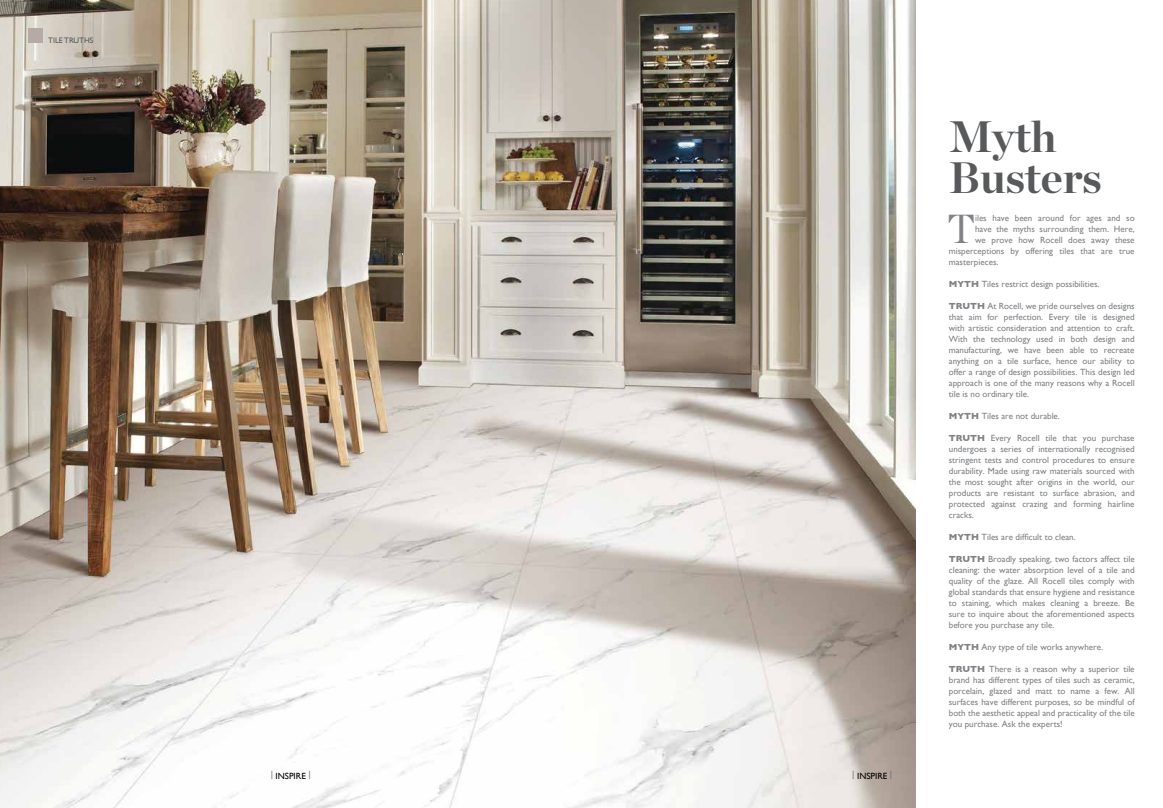
<style>
.page{position:relative;width:1163px;height:808px;background:#fff}
.page>*{position:absolute;margin:0;border:0;box-sizing:border-box;transform-origin:0 0}
.t1{font:700 44px/40.8px "Chronicle Display";color:#58595b}
.t2{font:40.6px "Chronicle Display";color:#808285}
.t3{font:9px/11px "Gill Sans";color:#808285;text-align:justify}
.t4{font:9px "Gill Sans";color:#000}
.t5{font:8px "Gill Sans";color:#58595b}
.s1{font-weight:700}
</style>
<div class="page">
<img style="left:0;top:0;width:915px;height:808px">
<div style="left:28px;top:28px;width:15px;height:15px;background:#b6aaa7"></div>
<p class="t5" style="left:48px;top:35px;width:47px">TILE TRUTHS</p>
<p class="t4" style="left:271px;top:771px;width:41px"><sup>|</sup> INSPIRE <sup>|</sup></p>
<p class="t4" style="left:852px;top:771px;width:41px"><sup>|</sup> INSPIRE <sup>|</sup></p>
<h1 class="t1" style="left:948px;top:113px;width:154px">Myth<br>Busters</h1>
<h2 class="t2" style="left:947px;top:198px;width:29px">T</h2>
<p class="t3" style="left:974px;top:212px;width:161px">iles have been around for ages and so</p>
<p class="t3" style="left:974px;top:223px;width:161px">have the myths surrounding them. Here,</p>
<p class="t3" style="left:974px;top:234px;width:161px">we prove how Rocell does away these</p>
<p class="t3" style="left:948px;top:245px;width:187px">misperceptions by offering tiles that are true</p>
<p class="t3" style="left:948px;top:256px;width:51px">masterpieces.</p>
<p class="t3" style="left:948px;top:278px;width:152px"><span class="s1">MYTH</span> Tiles restrict design possibilities.</p>
<p class="t3" style="left:948px;top:300px;width:187px"><span class="s1">TRUTH</span> At Rocell, we pride ourselves on designs that aim for perfection. Every tile is designed with artistic consideration and attention to craft.<br>With the technology used in both design and manufacturing, we have been able to recreate anything on a tile surface, hence our ability to offer a range of design possibilities. This design led approach is one of the many reasons why a Rocell tile is no ordinary tile.</p>
<p class="t3" style="left:948px;top:410px;width:113px"><span class="s1">MYTH</span> Tiles are not durable.</p>
<p class="t3" style="left:948px;top:432px;width:187px"><span class="s1">TRUTH</span> Every Rocell tile that you purchase undergoes a series of internationally recognised stringent tests and control procedures to ensure durability. Made using raw materials sourced with the most sought after origins in the world, our products are resistant to surface abrasion, and protected against crazing and forming hairline cracks.</p>
<p class="t3" style="left:948px;top:531px;width:128px"><span class="s1">MYTH</span> Tiles are difficult to clean.</p>
<p class="t3" style="left:948px;top:553px;width:187px"><span class="s1">TRUTH</span> Broadly speaking, two factors affect tile cleaning: the water absorption level of a tile and quality of the glaze. All Rocell tiles comply with global standards that ensure hygiene and resistance to staining, which makes cleaning a breeze. Be sure to inquire about the aforementioned aspects before you purchase any tile.</p>
<p class="t3" style="left:948px;top:641px;width:156px"><span class="s1">MYTH</span> Any type of tile works anywhere.</p>
<p class="t3" style="left:948px;top:663px;width:187px"><span class="s1">TRUTH</span> There is a reason why a superior tile brand has different types of tiles such as ceramic, porcelain, glazed and matt to name a few. All surfaces have different purposes, so be mindful of both the aesthetic appeal and practicality of the tile you purchase. Ask the experts!</p>
</div>
